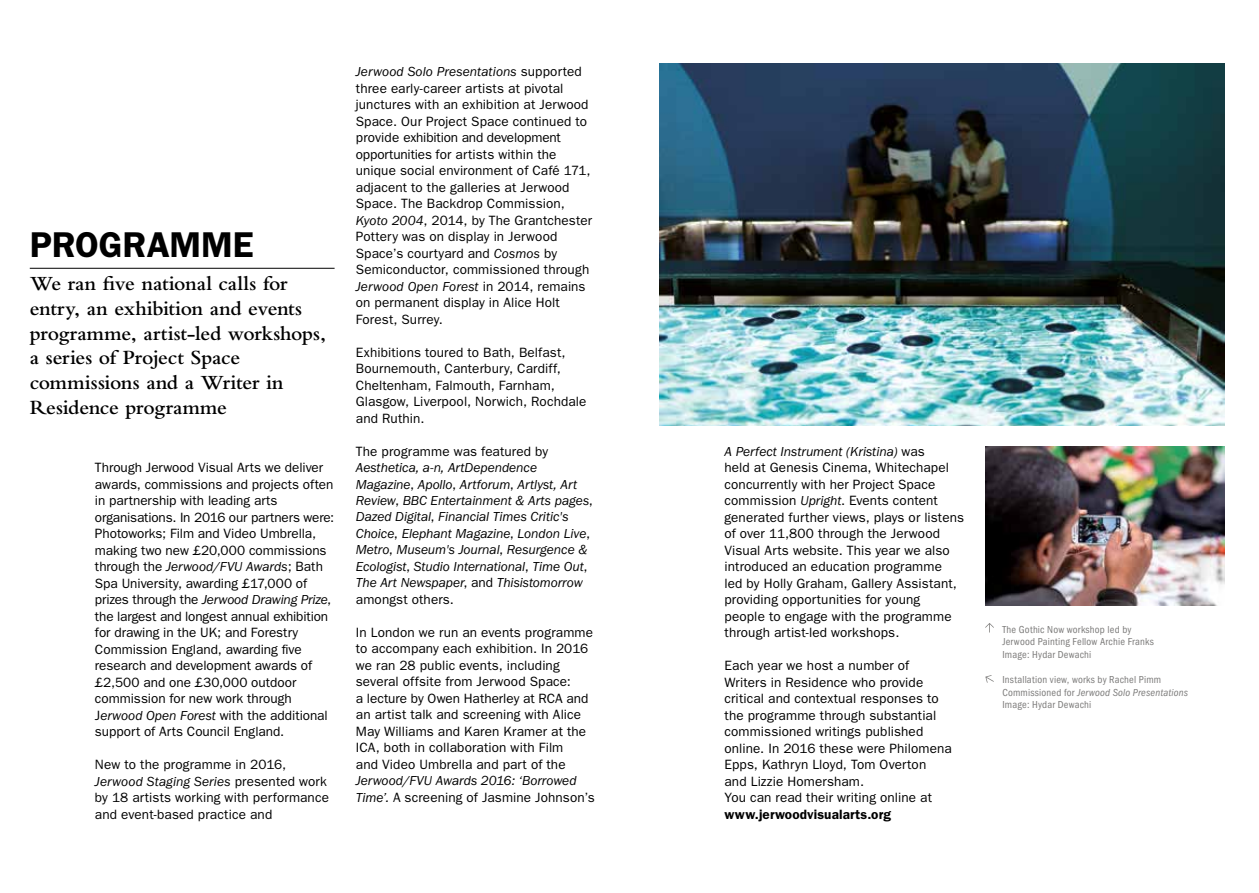
<style>
.page{position:relative;width:1259px;height:893px;background:#fff}
.page>*{position:absolute;margin:0;border:0;box-sizing:border-box;transform-origin:0 0}
.t1{font:600 36px "Franklin Gothic";color:#000}
.t2{font:600 21px/24.8px "Bembo";letter-spacing:-.01em;color:#000}
.t3{font:13.5px/16.5px "Franklin Gothic";letter-spacing:.01em;color:#000}
.t4{font:italic 13.5px/16.5px "Franklin Gothic";letter-spacing:-.005em;color:#000}
.t5{font:600 13.5px "Franklin Gothic";letter-spacing:.01em;color:#000}
.t6{font:condensed 10.5px/12.6px "Franklin Gothic";letter-spacing:.015em;color:#7c7b7a}
.s1{font-style:italic}
.s2{font-style:normal}
</style>
<div class="page">
<hr style="left:30px;top:268px;width:304px;height:1px;background:#000">
<img style="left:985px;top:446px;width:240px;height:160px">
<img style="left:659px;top:64px;width:565px;height:361px">
<svg style="left:985px;top:623px;width:8px;height:9px"></svg>
<svg style="left:985px;top:675px;width:9px;height:8px"></svg>
<h1 class="t1" style="left:30px;top:224px;width:225px">PROGRAMME</h1>
<h2 class="t2" style="left:30px;top:271px;width:298px">We ran five national calls for entry, an exhibition and events programme, artist-led workshops, a series of Project Space commissions and a Writer in<br>Residence programme</h2>
<p class="t3" style="left:95px;top:459px;width:241px">Through Jerwood Visual Arts we deliver awards, commissions and projects often in partnership with leading arts organisations. In 2016 our partners were:<br>Photoworks; Film and Video Umbrella, making two new £20,000 commissions through the <span class="s1">Jerwood/FVU Awards</span>; Bath Spa University, awarding £17,000 of prizes through the <span class="s1">Jerwood Drawing Prize</span>, the largest and longest annual exhibition for drawing in the UK; and Forestry Commission England, awarding five research and development awards of £2,500 and one £30,000 outdoor commission for new work through J<span class="s1">erwood Open Forest</span> with the additional support of Arts Council England.</p>
<p class="t3" style="left:95px;top:756px;width:235px">New to the programme in 2016, <span class="s1">Jerwood Staging Series</span> presented work by 18 artists working with performance and event-based practice and</p>
<p class="t3" style="left:356px;top:63px;width:238px"><span class="s1">Jerwood Solo Presentations</span> supported three early-career artists at pivotal junctures with an exhibition at Jerwood Space. Our Project Space continued to provide exhibition and development opportunities for artists within the unique social environment of Café 171, adjacent to the galleries at Jerwood Space. The Backdrop Commission, <span class="s1">Kyoto 2004</span>, 2014, by The Grantchester Pottery was on display in Jerwood Space’s courtyard and <span class="s1">Cosmos</span> by Semiconductor, commissioned through <span class="s1">Jerwood Open Forest</span> in 2014, remains on permanent display in Alice Holt Forest, Surrey.</p>
<p class="t3" style="left:356px;top:343px;width:232px">Exhibitions toured to Bath, Belfast,<br>Bournemouth, Canterbury, Cardiff,<br>Cheltenham, Falmouth, Farnham,<br>Glasgow, Liverpool, Norwich, Rochdale and Ruthin.</p>
<p class="t3" style="left:356px;top:442px;width:194px">The programme was featured by</p>
<p class="t4" style="left:356px;top:459px;width:239px">Aesthetica, a-n, ArtDependence Magazine<span class="s2">,</span> Apollo<span class="s2">,</span> Artforum<span class="s2">,</span> Artlyst, Art Review<span class="s2">,</span> BBC Entertainment &amp; Arts pages<span class="s2">, </span>Dazed Digital<span class="s2">,</span> Financial Times Critic's Choice<span class="s2">,</span> Elephant Magazine<span class="s2">,</span> London Live<span class="s2">, </span>Metro<span class="s2">,</span> Museum's Journal<span class="s2">,</span> Resurgence &amp; Ecologist<span class="s2">,</span> Studio International<span class="s2">,</span> Time Out<span class="s2">, </span>The Art Newspaper<span class="s2">, and</span> Thisistomorrow <span class="s2">amongst others.</span></p>
<p class="t3" style="left:356px;top:624px;width:239px">In London we run an events programme to accompany each exhibition. In 2016 we ran 28 public events, including several offsite from Jerwood Space:<br>a lecture by Owen Hatherley at RCA and an artist talk and screening with Alice May Williams and Karen Kramer at the ICA, both in collaboration with Film<br>and Video Umbrella and part of the</p>
<p class="t4" style="left:356px;top:773px;width:240px">Jerwood/FVU Awards 2016: ‘Borrowed<br>Time’. <span class="s2">A screening of Jasmine Johnson’s</span></p>
<p class="t3" style="left:724px;top:442px;width:241px"><span class="s1">A Perfect Instrument (Kristina)</span> was<br>held at Genesis Cinema, Whitechapel concurrently with her Project Space commission <span class="s1">Upright</span>. Events content generated further views, plays or listens of over 11,800 through the Jerwood Visual Arts website. This year we also introduced an education programme<br>led by Holly Graham, Gallery Assistant, providing opportunities for young people to engage with the programme through artist-led workshops.</p>
<p class="t3" style="left:724px;top:657px;width:229px">Each year we host a number of<br>Writers in Residence who provide critical and contextual responses to the programme through substantial commissioned writings published online. In 2016 these were Philomena<br>Epps, Kathryn Lloyd, Tom Overton and Lizzie Homersham.<br>You can read their writing online at</p>
<p class="t5" style="left:724px;top:806px;width:168px">www.jerwoodvisualarts.org</p>
<p class="t6" style="left:1002px;top:623px;width:153px">The Gothic Now workshop led by<br>Jerwood Painting Fellow Archie Franks<br>Image: Hydar Dewachi</p>
<p class="t6" style="left:1002px;top:673px;width:187px">Installation view, works by Rachel Pimm<br>Commissioned for <span class="s1">Jerwood Solo Presentations<br></span>Image: Hydar Dewachi</p>
</div>
